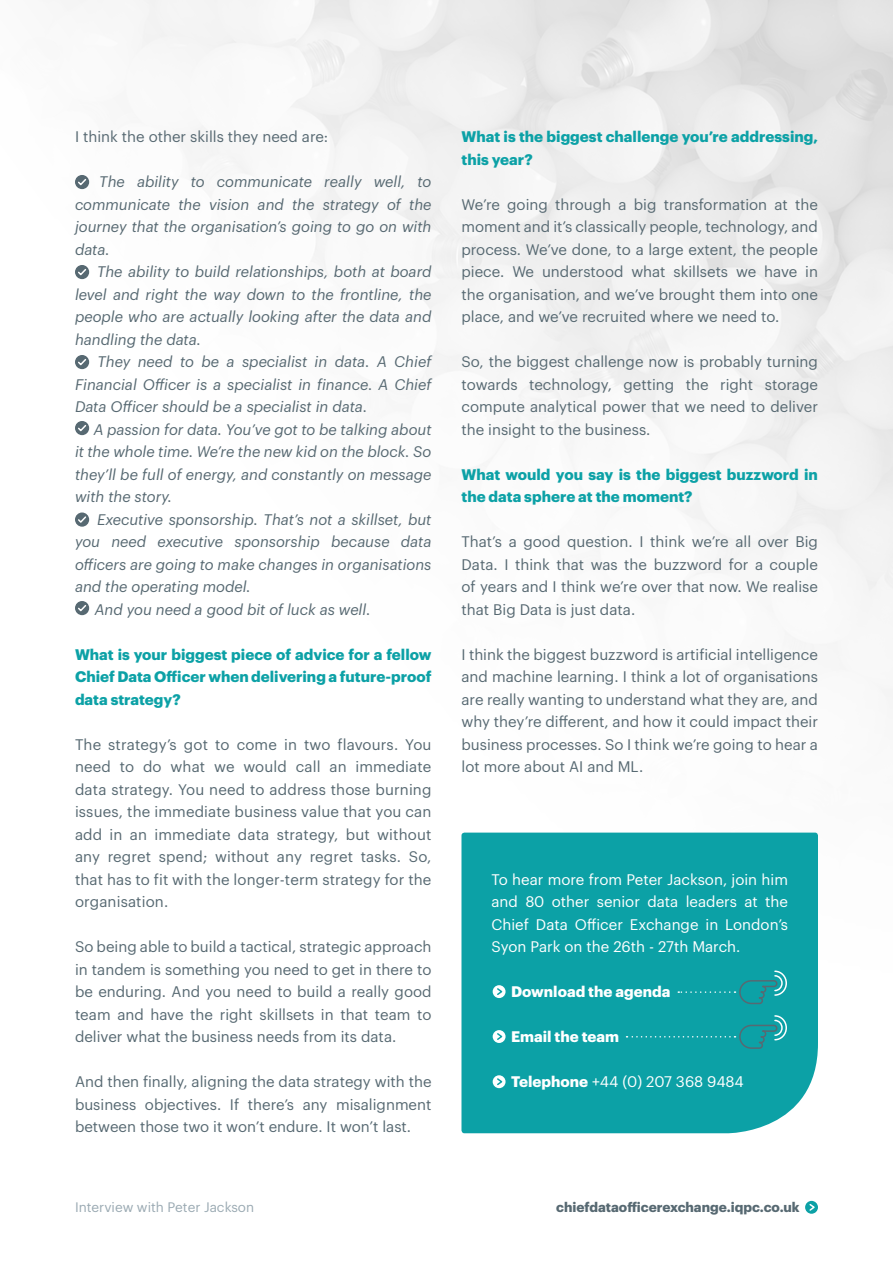
<style>
.page{position:relative;width:893px;height:1263px;background:#fff}
.page>*{position:absolute;margin:0;border:0;box-sizing:border-box;transform-origin:0 0}
.t1{font:15px/22.5px "Graphik";color:#576972;text-align:justify}
.t2{font:italic 15px/22.5px "Graphik";color:#576972;text-align:justify}
.t3{font:700 15px/22.5px "Graphik";color:#0ca1a6}
.t4{font:15px/22.5px "Graphik";color:#fff;text-align:justify}
.t5{font:700 15px "Graphik";color:#fff}
.t6{font:700 13.5px "Graphik";color:#576972}
.t7{font:13.5px "Graphik";color:#9baab3}
.s1{font-weight:700}
</style>
<div class="page">
<div style="left:461px;top:833px;width:357px;height:300px;background:#0ca1a6"></div>
<div style="left:493px;top:985px;width:13px;height:13px;background:#f2fafa;border-radius:50%"></div>
<svg style="left:678px;top:970px;width:110px;height:35px"></svg>
<svg style="left:626px;top:1014px;width:162px;height:35px"></svg>
<div style="left:493px;top:1030px;width:13px;height:13px;background:#edf8f8;border-radius:50%"></div>
<svg style="left:493px;top:1075px;width:13px;height:13px"></svg>
<svg style="left:496px;top:1077px;width:8px;height:9px"></svg>
<div style="left:75px;top:175px;width:14px;height:14px;background:#576972;border-radius:50%"></div>
<svg style="left:78px;top:177px;width:10px;height:10px"></svg>
<div style="left:75px;top:265px;width:14px;height:14px;background:#576972;border-radius:50%"></div>
<svg style="left:78px;top:267px;width:10px;height:10px"></svg>
<div style="left:75px;top:355px;width:14px;height:14px;background:#576972;border-radius:50%"></div>
<svg style="left:78px;top:357px;width:10px;height:10px"></svg>
<div style="left:75px;top:421px;width:14px;height:14px;background:#576972;border-radius:50%"></div>
<svg style="left:78px;top:423px;width:10px;height:10px"></svg>
<svg style="left:75px;top:512px;width:14px;height:15px"></svg>
<svg style="left:77px;top:515px;width:11px;height:9px"></svg>
<div style="left:75px;top:601px;width:14px;height:14px;background:#576972;border-radius:50%"></div>
<svg style="left:78px;top:603px;width:10px;height:10px"></svg>
<div style="left:493px;top:970px;width:294px;height:34px;background:#0ca1a6;border-radius:15px"></div>
<div style="left:493px;top:1015px;width:294px;height:34px;background:#0ca1a6;border-radius:15px"></div>
<p class="t1" style="left:75px;top:124px;width:255px">I think the other skills they need are:</p>
<p class="t2" style="left:75px;top:169px;width:358px;text-indent:24px">The ability to communicate really well, to communicate the vision and the strategy of the journey that the organisation’s going to go on with data.</p>
<p class="t2" style="left:75px;top:259px;width:358px;text-indent:22px">The ability to build relationships, both at board level and right the way down to the frontline, the people who are actually looking after the data and handling the data.</p>
<p class="t2" style="left:75px;top:349px;width:358px;text-indent:22px">They need to be a specialist in data. A Chief Financial Officer is a specialist in finance. A Chief Data Officer should be a specialist in data.</p>
<p class="t2" style="left:75px;top:417px;width:358px;text-indent:19px">A passion for data. You’ve got to be talking about it the whole time. We’re the new kid on the block. So they’ll be full of energy, and constantly on message with the story.</p>
<p class="t2" style="left:97px;top:507px;width:336px">Executive sponsorship. That’s not a skillset, but</p>
<p class="t2" style="left:75px;top:529px;width:358px">you need executive sponsorship because data</p>
<p class="t2" style="left:75px;top:552px;width:358px">officers are going to make changes in organisations</p>
<p class="t2" style="left:75px;top:574px;width:177px">and the operating model.</p>
<p class="t2" style="left:95px;top:597px;width:277px">And you need a good bit of luck as well.</p>
<p class="t3" style="left:75px;top:642px;width:358px;text-align:justify">What is your biggest piece of advice for a fellow Chief Data Officer when delivering a future-proof data strategy?</p>
<p class="t1" style="left:75px;top:732px;width:358px">The strategy’s got to come in two flavours. You need to do what we would call an immediate data strategy. You need to address those burning issues, the immediate business value that you can add in an immediate data strategy, but without any regret spend; without any regret tasks. So, that has to fit with the longer-term strategy for the organisation.</p>
<p class="t1" style="left:75px;top:934px;width:358px">So being able to build a tactical, strategic approach in tandem is something you need to get in there to be enduring. And you need to build a really good team and have the right skillsets in that team to deliver what the business needs from its data.</p>
<p class="t1" style="left:75px;top:1069px;width:358px">And then finally, aligning the data strategy with the business objectives. If there’s any misalignment between those two it won’t endure. It won’t last.</p>
<p class="t3" style="left:461px;top:124px;width:358px">What is the biggest challenge you’re addressing, this year?</p>
<p class="t1" style="left:461px;top:192px;width:358px">We’re going through a big transformation at the moment and it’s classically people, technology, and process. We’ve done, to a large extent, the people piece. We understood what skillsets we have in the organisation, and we’ve brought them into one place, and we’ve recruited where we need to.</p>
<p class="t1" style="left:461px;top:349px;width:358px">So, the biggest challenge now is probably turning towards technology, getting the right storage compute analytical power that we need to deliver the insight to the business.</p>
<p class="t3" style="left:461px;top:462px;width:358px">What would you say is the biggest buzzword in the data sphere at the moment?</p>
<p class="t1" style="left:461px;top:529px;width:358px">That’s a good question. I think we’re all over Big Data. I think that was the buzzword for a couple of years and I think we’re over that now. We realise that Big Data is just data.</p>
<p class="t1" style="left:461px;top:642px;width:358px">I think the biggest buzzword is artificial intelligence and machine learning. I think a lot of organisations are really wanting to understand what they are, and why they’re different, and how it could impact their business processes. So I think we’re going to hear a lot more about AI and ML.</p>
<p class="t4" style="left:491px;top:867px;width:298px">To hear more from Peter Jackson, join him and 80 other senior data leaders at the Chief Data Officer Exchange in London’s Syon Park on the 26th - 27th March.</p>
<p class="t5" style="left:511px;top:980px;width:161px">Download the agenda</p>
<p class="t5" style="left:511px;top:1025px;width:110px">Email the team</p>
<p class="t4" style="left:511px;top:1069px;width:234px"><span class="s1">Telephone</span> +44 (0) 207 368 9484</p>
<p class="t7" style="left:75px;top:1197px;width:181px">Interview with Peter Jackson</p>
<p class="t6" style="left:556px;top:1196px;width:245px">chiefdataofficerexchange.iqpc.co.uk</p>
</div>
